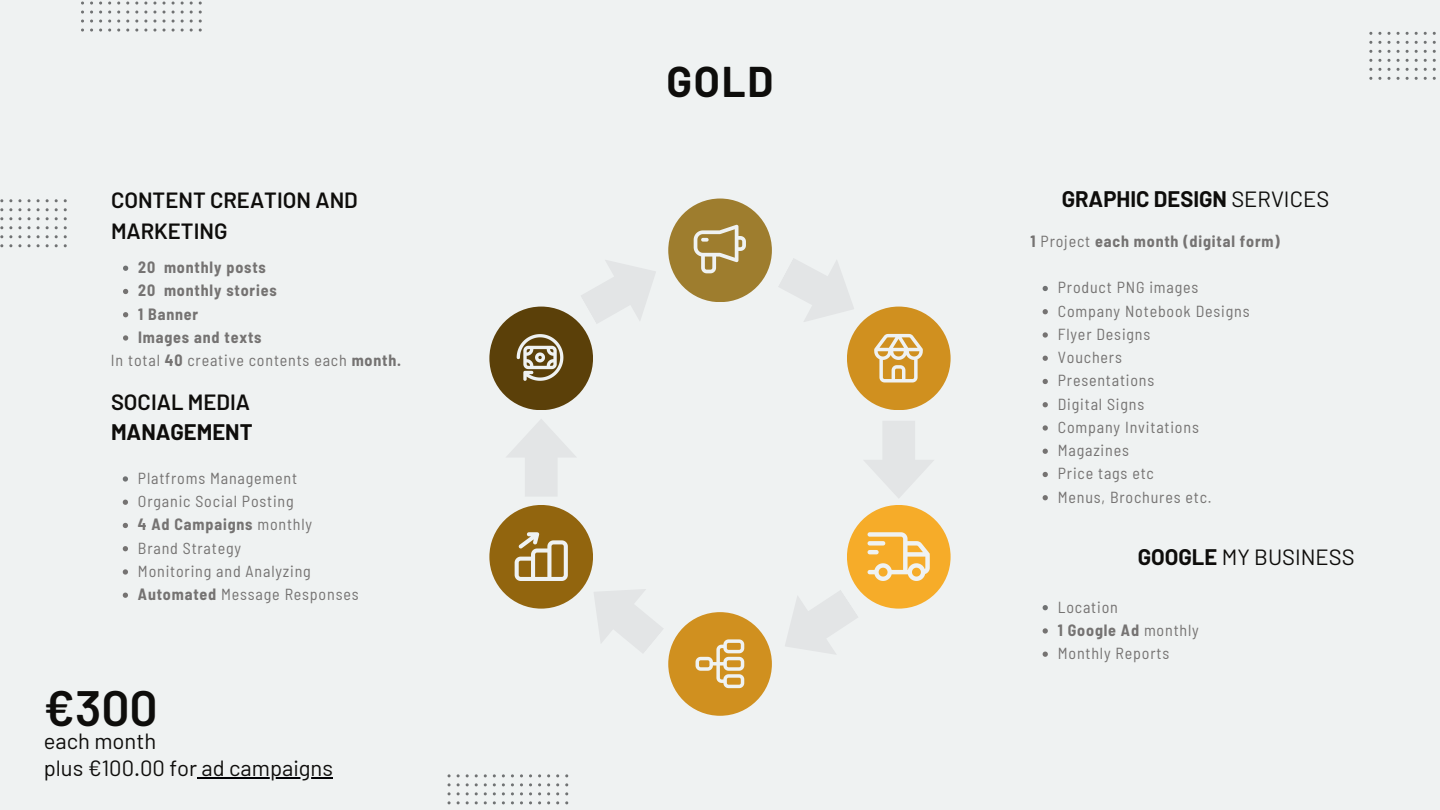
<style>
.page{position:relative;width:1440px;height:810px;background:#eff2f2}
.page>*{position:absolute;margin:0;border:0;box-sizing:border-box;transform-origin:0 0}
.t1{font:600 49.6px "Barlow";color:#0e0d0b}
.t2{font:700 42px "Barlow";color:#0e0d0b}
.t3{font:22px/26.3px "Barlow";color:#0e0d0b}
.t4{font:600 22px/30.8px "Barlow";color:#0e0d0b}
.t5{font:700 22px "Barlow";color:#0e0d0b}
.t6{font:semi-condensed 16px/23.3px "Barlow";letter-spacing:.05em;color:#757372}
.t7{font:700 semi-condensed 16px "Barlow";letter-spacing:.05em;color:#757372}
.s1{font-weight:700}
.s2{font-weight:400}
</style>
<div class="page">
<div style="left:668px;top:199px;width:104px;height:103px;background:#9e7d2e;border-radius:50%"></div>
<div style="left:668px;top:612px;width:104px;height:104px;background:#d0901f;border-radius:50%"></div>
<div style="left:847px;top:505px;width:104px;height:104px;background:#f6ac29;border-radius:50%"></div>
<div style="left:489px;top:505px;width:104px;height:104px;background:#92650e;border-radius:50%"></div>
<div style="left:847px;top:307px;width:104px;height:103px;background:#d0901f;border-radius:50%"></div>
<div style="left:489px;top:307px;width:104px;height:103px;background:#5b4009;border-radius:50%"></div>
<svg style="left:581px;top:260px;width:75px;height:63px"></svg>
<svg style="left:778px;top:258px;width:76px;height:64px"></svg>
<svg style="left:864px;top:421px;width:70px;height:77px"></svg>
<svg style="left:785px;top:590px;width:73px;height:64px"></svg>
<svg style="left:594px;top:589px;width:69px;height:64px"></svg>
<svg style="left:507px;top:419px;width:69px;height:77px"></svg>
<svg style="left:694px;top:225px;width:52px;height:48px"></svg>
<svg style="left:874px;top:334px;width:49px;height:49px"></svg>
<svg style="left:868px;top:532px;width:62px;height:49px"></svg>
<svg style="left:696px;top:639px;width:48px;height:49px"></svg>
<svg style="left:515px;top:532px;width:53px;height:49px"></svg>
<svg style="left:517px;top:334px;width:46px;height:47px"></svg>
<svg style="left:123px;top:476px;width:5px;height:6px"></svg>
<svg style="left:123px;top:500px;width:5px;height:5px"></svg>
<svg style="left:123px;top:523px;width:5px;height:5px"></svg>
<svg style="left:123px;top:546px;width:5px;height:5px"></svg>
<svg style="left:123px;top:569px;width:5px;height:6px"></svg>
<svg style="left:123px;top:593px;width:5px;height:5px"></svg>
<svg style="left:1043px;top:286px;width:5px;height:5px"></svg>
<svg style="left:1043px;top:309px;width:5px;height:5px"></svg>
<svg style="left:1043px;top:332px;width:5px;height:6px"></svg>
<svg style="left:1043px;top:356px;width:5px;height:5px"></svg>
<svg style="left:1043px;top:379px;width:5px;height:5px"></svg>
<svg style="left:1043px;top:402px;width:5px;height:5px"></svg>
<svg style="left:1043px;top:425px;width:5px;height:6px"></svg>
<svg style="left:1043px;top:449px;width:5px;height:5px"></svg>
<svg style="left:1043px;top:472px;width:5px;height:5px"></svg>
<svg style="left:1043px;top:495px;width:5px;height:5px"></svg>
<hr style="left:197px;top:777px;width:136px;height:2px;background:#010205">
<svg style="left:1043px;top:605px;width:5px;height:5px"></svg>
<svg style="left:1043px;top:628px;width:5px;height:6px"></svg>
<svg style="left:1043px;top:652px;width:5px;height:5px"></svg>
<svg style="left:123px;top:266px;width:5px;height:5px"></svg>
<svg style="left:123px;top:289px;width:5px;height:5px"></svg>
<svg style="left:123px;top:312px;width:5px;height:5px"></svg>
<svg style="left:123px;top:335px;width:5px;height:6px"></svg>
<h3 class="t4" style="left:111px;top:184px;width:248px">CONTENT CREATION AND<br>MARKETING</h3>
<p class="t7" style="left:138px;top:256px;width:129px">20 monthly posts</p>
<p class="t7" style="left:138px;top:279px;width:140px">20 monthly stories</p>
<p class="t7" style="left:138px;top:302px;width:62px">1 Banner</p>
<p class="t7" style="left:138px;top:326px;width:125px">Images and texts</p>
<p class="t6" style="left:111px;top:348px;width:292px">In total <span class="s1">40</span> creative contents each <span class="s1">month.</span></p>
<h3 class="t4" style="left:111px;top:386px;width:141px">SOCIAL MEDIA</h3>
<h3 class="t5" style="left:111px;top:419px;width:143px">MANAGEMENT</h3>
<p class="t6" style="left:138px;top:465px;width:222px">Platfroms Management<br>Organic Social Posting<br><span class="s1">4 Ad Campaigns</span> monthly<br>Brand Strategy<br>Monitoring and Analyzing<br><span class="s1">Automated</span> Message Responses</p>
<h1 class="t1" style="left:44px;top:677px;width:116px">€300</h1>
<h3 class="t3" style="left:44px;top:728px;width:291px">each month<br>plus €100.00 for ad campaigns</h3>
<h2 class="t2" style="left:667px;top:56px;width:108px">GOLD</h2>
<h3 class="t5" style="left:1062px;top:186px;width:269px">GRAPHIC DESIGN <span class="s2">SERVICES</span></h3>
<p class="t7" style="left:1031px;top:230px;width:251px">1 <span class="s2">Project</span> each month (digital form)</p>
<p class="t6" style="left:1058px;top:275px;width:193px">Product PNG images<br>Company Notebook Designs<br>Flyer Designs<br>Vouchers<br>Presentations<br>Digital Signs<br>Company Invitations<br>Magazines<br>Price tags etc<br>Menus, Brochures etc.</p>
<h3 class="t3" style="left:1138px;top:544px;width:218px"><span class="s1">GOOGLE</span> MY BUSINESS</h3>
<p class="t6" style="left:1058px;top:594px;width:143px">Location<br><span class="s1">1 Google Ad</span> monthly<br>Monthly Reports</p>
</div>
